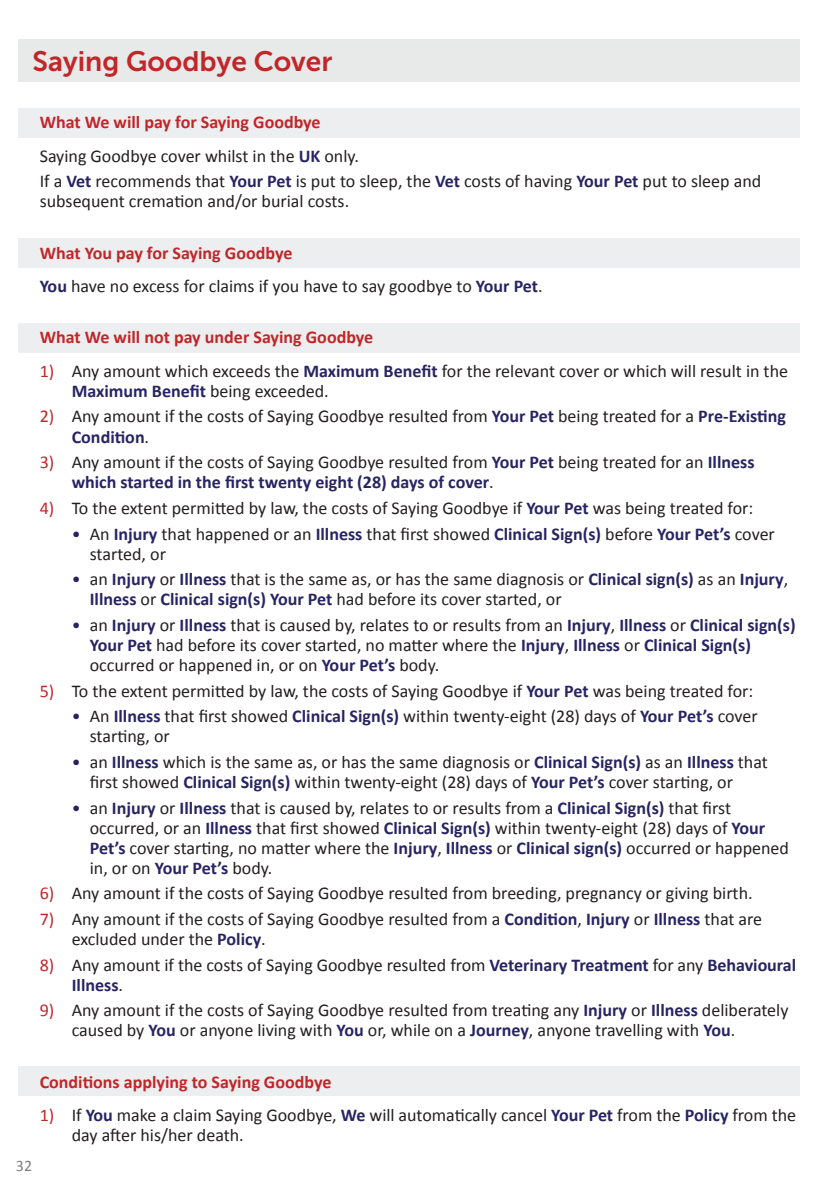
<style>
.page{position:relative;width:840px;height:1191px;background:#fff}
.page>*{position:absolute;margin:0;border:0;box-sizing:border-box;transform-origin:0 0}
.TOC_h1{font:28px "Museo Sans 700";color:#c12629}
.BODY_TEXT{font:18px/20px "Calibri";color:#231f20}
.BODY_TEXT-2{font:700 18px "Calibri";color:#c12629}
.t1{font:16px "Calibri";color:#7e7f81}
.s1{font-weight:700;color:#282463}
.s2{color:#c12629}
.s3{color:#282463}
</style>
<div class="page">
<div style="left:18px;top:1066px;width:781px;height:30px;background:#edeeef"></div>
<div style="left:18px;top:238px;width:781px;height:30px;background:#edeeef"></div>
<div style="left:18px;top:323px;width:781px;height:30px;background:#edeeef"></div>
<div style="left:18px;top:108px;width:781px;height:29px;background:#edeeef"></div>
<div style="left:18px;top:40px;width:781px;height:42px;background:#e8e9e9"></div>
<p class="TOC_h1" style="left:33px;top:45px;width:301px">Saying Goodbye Cover</p>
<p class="t1" style="left:16px;top:1154px;width:18px">32</p>
<p class="BODY_TEXT-2" style="left:40px;top:110px;width:282px">What We will pay for Saying Goodbye</p>
<p class="BODY_TEXT" style="left:40px;top:145px;width:321px">Saying Goodbye cover whilst in the <span class="s1">UK</span> only.</p>
<p class="BODY_TEXT" style="left:40px;top:171px;width:722px">If a <span class="s1">Vet</span> recommends that <span class="s1">Your Pet</span> is put to sleep, the <span class="s1">Vet</span> costs of having <span class="s1">Your Pet</span> put to sleep and subsequent cremation and/or burial costs.</p>
<p class="BODY_TEXT-2" style="left:40px;top:240px;width:254px">What You pay for Saying Goodbye</p>
<p class="BODY_TEXT" style="left:40px;top:276px;width:504px"><span class="s1">You</span> have no excess for claims if you have to say goodbye to <span class="s1">Your Pet</span>.</p>
<p class="BODY_TEXT-2" style="left:40px;top:325px;width:335px">What We will not pay under Saying Goodbye</p>
<p class="BODY_TEXT" style="left:72px;top:360px;width:717px;text-indent:-32px"><span class="s2">1)</span> Any amount which exceeds the <span class="s1">Maximum Benefit</span> for the relevant cover or which will result in the<br><span class="s1">Maximum Benefit</span> being exceeded.</p>
<p class="BODY_TEXT" style="left:72px;top:406px;width:715px;text-indent:-32px"><span class="s2">2)</span> Any amount if the costs of Saying Goodbye resulted from <span class="s1">Your Pet</span> being treated for a <span class="s1">Pre-Existing<br>Condition</span>.</p>
<p class="BODY_TEXT" style="left:72px;top:452px;width:684px;text-indent:-32px"><span class="s2">3)</span> Any amount if the costs of Saying Goodbye resulted from <span class="s1">Your Pet</span> being treated for an <span class="s1">Illness which started in the first twenty eight (28) days of cover</span>.</p>
<p class="BODY_TEXT" style="left:40px;top:497px;width:714px"><span class="s2">4)</span> To the extent permitted by law, the costs of Saying Goodbye if <span class="s1">Your Pet</span> was being treated for:</p>
<p class="BODY_TEXT" style="left:90px;top:523px;width:686px;text-indent:-18px"><span class="s3">•</span> An <span class="s1">Injury</span> that happened or an <span class="s1">Illness</span> that first showed <span class="s1">Clinical Sign(s)</span> before <span class="s1">Your Pet’s</span> cover started, or</p>
<p class="BODY_TEXT" style="left:90px;top:569px;width:699px;text-indent:-18px"><span class="s3">•</span> an <span class="s1">Injury</span> or <span class="s1">Illness</span> that is the same as, or has the same diagnosis or <span class="s1">Clinical sign(s)</span> as an <span class="s1">Injury</span>,<br><span class="s1">Illness</span> or <span class="s1">Clinical sign(s) Your Pet</span> had before its cover started, or</p>
<p class="BODY_TEXT" style="left:90px;top:614px;width:707px;text-indent:-18px"><span class="s3">•</span> an <span class="s1">Injury</span> or <span class="s1">Illness</span> that is caused by, relates to or results from an <span class="s1">Injury</span>, <span class="s1">Illness</span> or <span class="s1">Clinical sign(s)<br>Your Pet</span> had before its cover started, no matter where the <span class="s1">Injury</span>, <span class="s1">Illness</span> or <span class="s1">Clinical Sign(s) </span>occurred or happened in, or on <span class="s1">Your Pet’s</span> body.</p>
<p class="BODY_TEXT" style="left:40px;top:680px;width:714px"><span class="s2">5)</span> To the extent permitted by law, the costs of Saying Goodbye if <span class="s1">Your Pet</span> was being treated for:</p>
<p class="BODY_TEXT" style="left:90px;top:706px;width:669px;text-indent:-18px"><span class="s3">•</span> An <span class="s1">Illness</span> that first showed <span class="s1">Clinical Sign(s)</span> within twenty-eight (28) days of <span class="s1">Your Pet’s</span> cover starting, or</p>
<p class="BODY_TEXT" style="left:90px;top:751px;width:679px;text-indent:-18px"><span class="s3">•</span> an <span class="s1">Illness</span> which is the same as, or has the same diagnosis or <span class="s1">Clinical Sign(s)</span> as an <span class="s1">Illness</span> that first showed <span class="s1">Clinical Sign(s)</span> within twenty-eight (28) days of <span class="s1">Your Pet’s</span> cover starting, or</p>
<p class="BODY_TEXT" style="left:90px;top:797px;width:700px;text-indent:-18px"><span class="s3">•</span> an <span class="s1">Injury</span> or <span class="s1">Illness</span> that is caused by, relates to or results from a <span class="s1">Clinical Sign(s)</span> that first occurred, or an <span class="s1">Illness</span> that first showed <span class="s1">Clinical Sign(s)</span> within twenty-eight (28) days of <span class="s1">Your Pet’s</span> cover starting, no matter where the <span class="s1">Injury</span>, <span class="s1">Illness</span> or <span class="s1">Clinical sign(s)</span> occurred or happened in, or on <span class="s1">Your Pet’s</span> body.</p>
<p class="BODY_TEXT" style="left:40px;top:883px;width:714px"><span class="s2">6)</span> Any amount if the costs of Saying Goodbye resulted from breeding, pregnancy or giving birth.</p>
<p class="BODY_TEXT" style="left:72px;top:908px;width:691px;text-indent:-32px"><span class="s2">7)</span> Any amount if the costs of Saying Goodbye resulted from a <span class="s1">Condition</span>, <span class="s1">Injury</span> or <span class="s1">Illness</span> that are excluded under the <span class="s1">Policy</span>.</p>
<p class="BODY_TEXT" style="left:72px;top:954px;width:725px;text-indent:-32px"><span class="s2">8)</span> Any amount if the costs of Saying Goodbye resulted from <span class="s1">Veterinary Treatment</span> for any <span class="s1">Behavioural<br>Illness</span>.</p>
<p class="BODY_TEXT" style="left:72px;top:1000px;width:718px;text-indent:-32px"><span class="s2">9)</span> Any amount if the costs of Saying Goodbye resulted from treating any <span class="s1">Injury</span> or <span class="s1">Illness</span> deliberately caused by <span class="s1">You</span> or anyone living with <span class="s1">You</span> or, while on a <span class="s1">Journey</span>, anyone travelling with <span class="s1">You</span>.</p>
<p class="BODY_TEXT-2" style="left:40px;top:1069px;width:293px">Conditions applying to Saying Goodbye</p>
<p class="BODY_TEXT" style="left:72px;top:1104px;width:725px;text-indent:-32px"><span class="s2">1)</span> If <span class="s1">You</span> make a claim Saying Goodbye, <span class="s1">We</span> will automatically cancel <span class="s1">Your Pet</span> from the <span class="s1">Policy</span> from the day after his/her death.</p>
</div>
